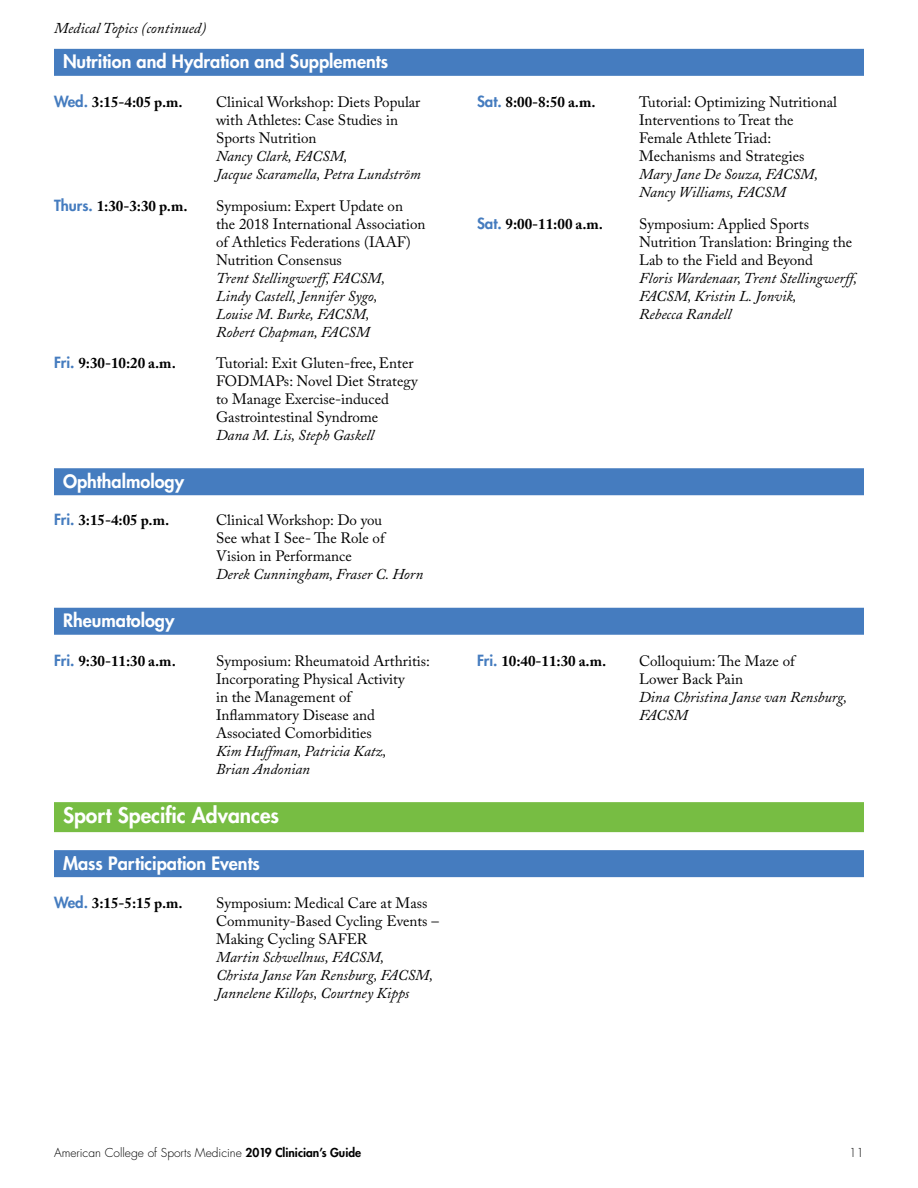
<style>
.page{position:relative;width:918px;height:1188px;background:#fff}
.page>*{position:absolute;margin:0;border:0;box-sizing:border-box;transform-origin:0 0}
.t1{font:800 21px "Futura";color:#fff}
.t2{font:800 18px "Futura";color:#fff}
.t3{font:15px/18px "Adobe Caslon Pro";color:#000}
.t4{font:italic 15px/18px "Adobe Caslon";color:#000}
.t5{font:700 15px "Adobe Caslon";color:#000}
.t6{font:italic 15px "Adobe Caslon Pro";color:#000}
.t7{font:300 12px "Futura";color:#000}
.s1{font-family:"Futura";font-weight:800;color:#457cbf}
.s2{font-weight:800}
</style>
<div class="page">
<div style="left:54px;top:49px;width:810px;height:27px;background:#457cbf"></div>
<div style="left:54px;top:468px;width:810px;height:27px;background:#457cbf"></div>
<div style="left:54px;top:608px;width:810px;height:27px;background:#457cbf"></div>
<div style="left:54px;top:802px;width:810px;height:30px;background:#77bd43"></div>
<div style="left:54px;top:850px;width:810px;height:27px;background:#457cbf"></div>
<p class="t6" style="left:54px;top:19px;width:154px">Medical Topics (continued)</p>
<p class="t2" style="left:63px;top:50px;width:327px">Nutrition and Hydration and Supplements</p>
<p class="t5" style="left:54px;top:93px;width:130px"><span class="s1">Wed.</span> 3:15-4:05 p.m.</p>
<p class="t3" style="left:216px;top:93px;width:206px">Clinical Workshop: Diets Popular with Athletes: Case Studies in<br>Sports Nutrition</p>
<p class="t4" style="left:216px;top:148px;width:206px">Nancy Clark, FACSM,<br>Jacque Scaramella, Petra Lundström</p>
<p class="t5" style="left:54px;top:197px;width:135px"><span class="s1">Thurs.</span> 1:30-3:30 p.m.</p>
<p class="t3" style="left:216px;top:197px;width:211px">Symposium: Expert Update on the 2018 International Association of Athletics Federations (IAAF)<br>Nutrition Consensus</p>
<p class="t4" style="left:216px;top:269px;width:171px">Trent Stellingwerff, FACSM,<br>Lindy Castell, Jennifer Sygo,<br>Louise M. Burke, FACSM,<br>Robert Chapman, FACSM</p>
<p class="t5" style="left:54px;top:354px;width:123px"><span class="s1">Fri.</span> 9:30-10:20 a.m.</p>
<p class="t3" style="left:216px;top:354px;width:203px">Tutorial: Exit Gluten-free, Enter<br>FODMAPs: Novel Diet Strategy to Manage Exercise-induced<br>Gastrointestinal Syndrome</p>
<p class="t4" style="left:216px;top:427px;width:160px">Dana M. Lis, Steph Gaskell</p>
<p class="t2" style="left:63px;top:469px;width:123px">Ophthalmology</p>
<p class="t5" style="left:54px;top:511px;width:117px"><span class="s1">Fri.</span> 3:15-4:05 p.m.</p>
<p class="t3" style="left:216px;top:511px;width:170px">Clinical Workshop: Do you<br>See what I See- The Role of<br>Vision in Performance</p>
<p class="t4" style="left:216px;top:566px;width:209px">Derek Cunningham, Fraser C. Horn</p>
<p class="t2" style="left:63px;top:609px;width:113px">Rheumatology</p>
<p class="t5" style="left:54px;top:652px;width:123px"><span class="s1">Fri.</span> 9:30-11:30 a.m.</p>
<p class="t3" style="left:216px;top:652px;width:216px">Symposium: Rheumatoid Arthritis:<br>Incorporating Physical Activity<br>in the Management of<br>Inflammatory Disease and<br>Associated Comorbidities</p>
<p class="t4" style="left:216px;top:743px;width:172px">Kim Huffman, Patricia Katz,<br>Brian Andonian</p>
<h1 class="t1" style="left:63px;top:801px;width:218px">Sport Specific Advances</h1>
<p class="t2" style="left:63px;top:851px;width:199px">Mass Participation Events</p>
<p class="t5" style="left:54px;top:894px;width:130px"><span class="s1">Wed.</span> 3:15-5:15 p.m.</p>
<p class="t3" style="left:216px;top:894px;width:224px">Symposium: Medical Care at Mass<br>Community-Based Cycling Events –<br>Making Cycling SAFER</p>
<p class="t4" style="left:216px;top:949px;width:219px">Martin Schwellnus, FACSM,<br>Christa Janse Van Rensburg, FACSM,<br>Jannelene Killops, Courtney Kipps</p>
<p class="t5" style="left:477px;top:93px;width:120px"><span class="s1">Sat.</span> 8:00-8:50 a.m.</p>
<p class="t3" style="left:639px;top:93px;width:199px">Tutorial: Optimizing Nutritional<br>Interventions to Treat the<br>Female Athlete Triad:<br>Mechanisms and Strategies</p>
<p class="t4" style="left:639px;top:166px;width:181px">Mary Jane De Souza, FACSM,<br>Nancy Williams, FACSM</p>
<p class="t5" style="left:477px;top:215px;width:128px"><span class="s1">Sat.</span> 9:00-11:00 a.m.</p>
<p class="t3" style="left:639px;top:215px;width:215px">Symposium: Applied Sports<br>Nutrition Translation: Bringing the<br>Lab to the Field and Beyond</p>
<p class="t4" style="left:639px;top:269px;width:220px">Floris Wardenaar, Trent Stellingwerff,<br>FACSM, Kristin L. Jonvik,<br>Rebecca Randell</p>
<p class="t5" style="left:477px;top:652px;width:131px"><span class="s1">Fri.</span> 10:40-11:30 a.m.</p>
<p class="t3" style="left:639px;top:652px;width:157px">Colloquium: The Maze of<br>Lower Back Pain</p>
<p class="t4" style="left:639px;top:689px;width:210px">Dina Christina Janse van Rensburg,<br>FACSM</p>
<p class="t7" style="left:54px;top:1145px;width:309px">American College of Sports Medicine <span class="s2">2019 Clinician’s Guide</span></p>
<p class="t7" style="left:849px;top:1145px;width:16px">11</p>
</div>
